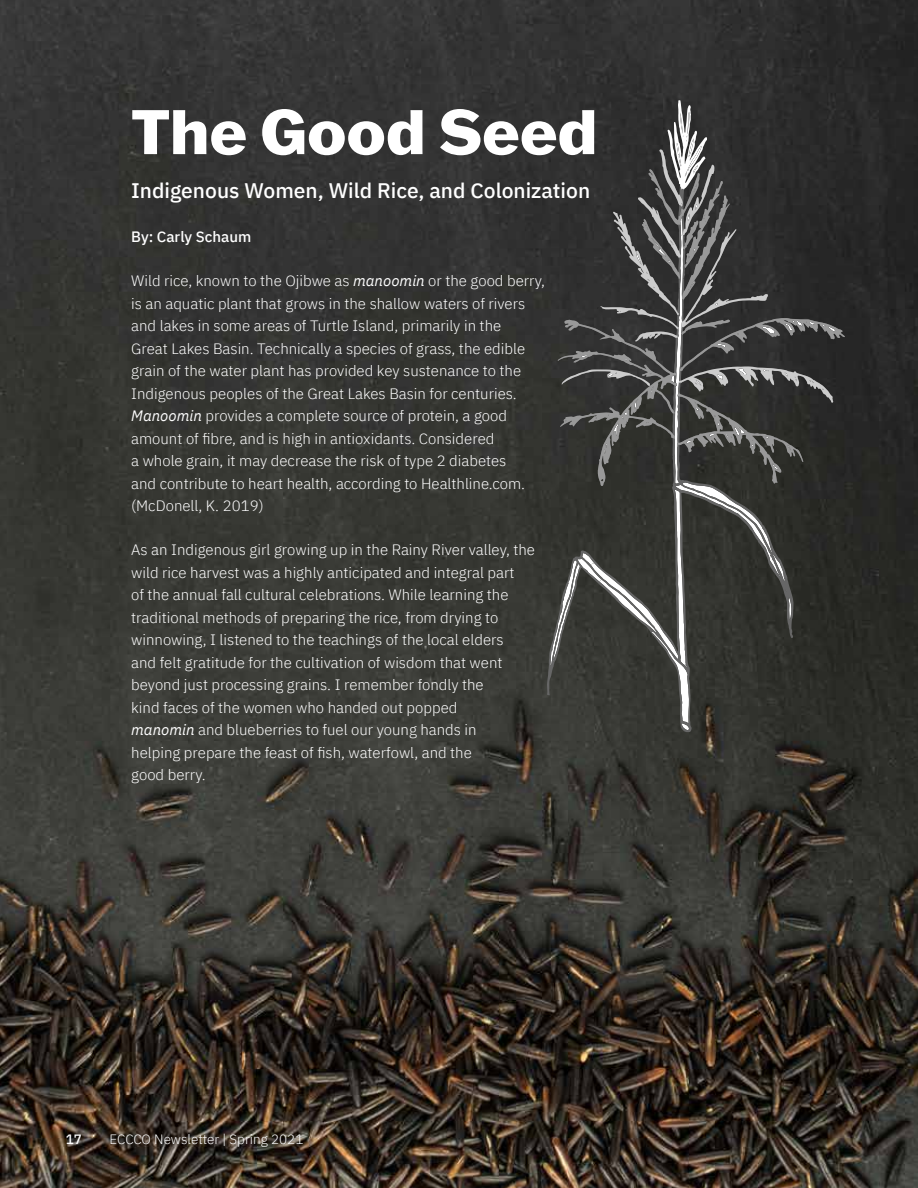
<style>
.page{position:relative;width:918px;height:1188px;background:#fff}
.page>*{position:absolute;margin:0;border:0;box-sizing:border-box;transform-origin:0 0}
.Article_Title{font:800 61.5px "Franklin Gothic ATF";color:#fff}
.Article_Title-2{font:500 21px "IBM Plex Sans";color:#fff}
.t1{font:300 15px/22.5px "IBM Plex Sans";color:#fff}
.Author_Credit{font:500 15px "IBM Plex Sans";color:#fff}
.t2{font:300 13.5px "IBM Plex Sans";color:#fff}
.t3{font:500 13.5px "IBM Plex Sans";color:#fff}
.s1{font-weight:400;font-style:italic}
</style>
<div class="page">
<img style="left:0;top:0;width:918px;height:1188px">
<svg style="left:550px;top:100px;width:295px;height:630px;background:#3d3e3c"></svg>
<p class="Article_Title" style="left:131px;top:91px;width:468px">The Good Seed</p>
<p class="Article_Title-2" style="left:131px;top:174px;width:460px">Indigenous Women, Wild Rice, and Colonization</p>
<p class="Author_Credit" style="left:131px;top:225px;width:122px">By: Carly Schaum</p>
<p class="t1" style="left:131px;top:268px;width:415px">Wild rice, known to the Ojibwe as <span class="s1">manoomin</span> or the good berry, is an aquatic plant that grows in the shallow waters of rivers and lakes in some areas of Turtle Island, primarily in the<br>Great Lakes Basin. Technically a species of grass, the edible grain of the water plant has provided key sustenance to the Indigenous peoples of the Great Lakes Basin for centuries.<br><span class="s1">Manoomin</span> provides a complete source of protein, a good amount of fibre, and is high in antioxidants. Considered<br>a whole grain, it may decrease the risk of type 2 diabetes<br>and contribute to heart health, according to Healthline.com. (McDonell, K. 2019)</p>
<p class="t1" style="left:131px;top:537px;width:405px">As an Indigenous girl growing up in the Rainy River valley, the wild rice harvest was a highly anticipated and integral part<br>of the annual fall cultural celebrations. While learning the traditional methods of preparing the rice, from drying to winnowing, I listened to the teachings of the local elders<br>and felt gratitude for the cultivation of wisdom that went beyond just processing grains. I remember fondly the<br>kind faces of the women who handed out popped<br><span class="s1">manomin</span> and blueberries to fuel our young hands in<br>helping prepare the feast of fish, waterfowl, and the<br>good berry.</p>
<p class="t3" style="left:66px;top:1129px;width:18px">17</p>
<p class="t2" style="left:109px;top:1129px;width:196px">ECCCO Newsletter | Spring 2021</p>
</div>
